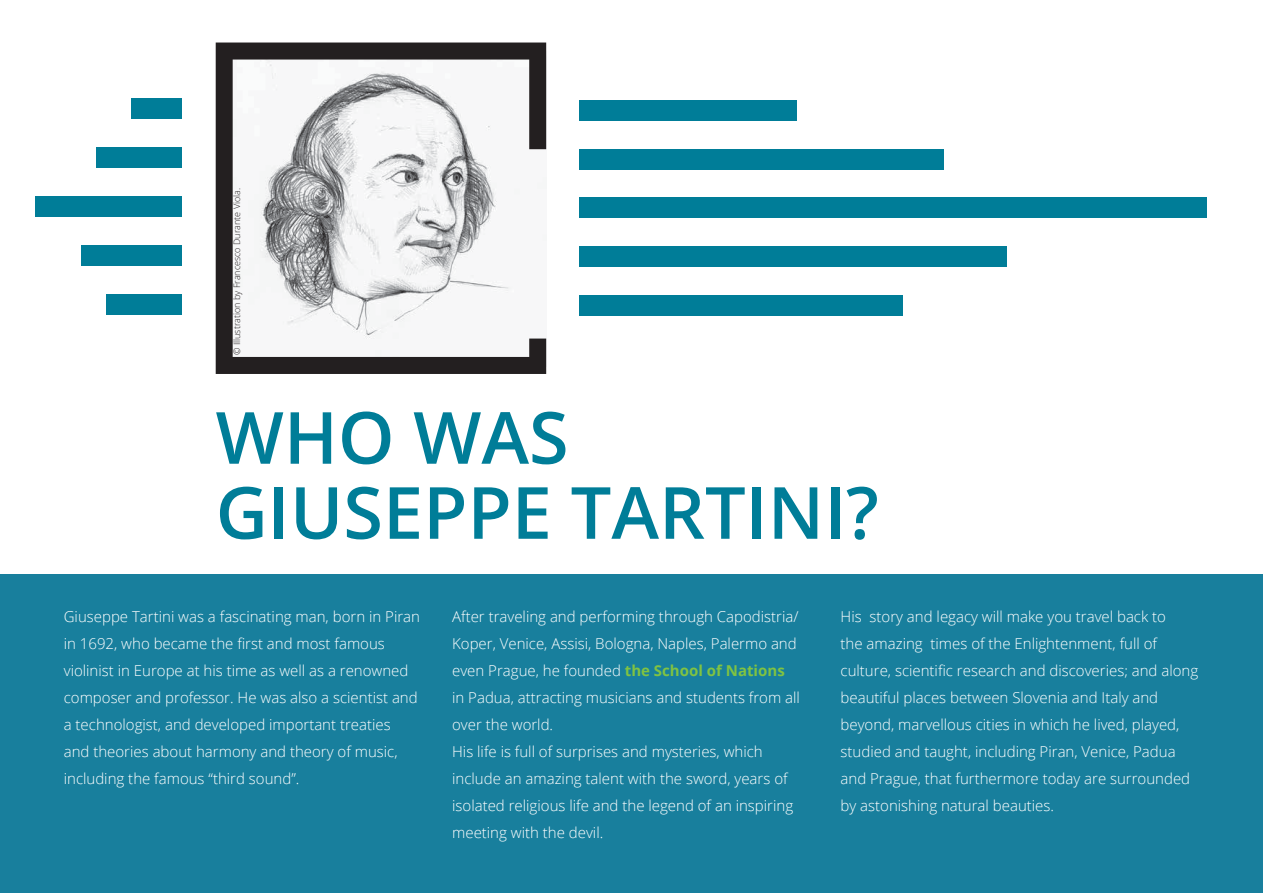
<style>
.page{position:relative;width:1263px;height:893px;background:#fff}
.page>*{position:absolute;margin:0;border:0;box-sizing:border-box;transform-origin:0 0}
.t1{font:600 72px/75px "Open Sans";color:#007d98}
.t2{font:300 15px/27px "Open Sans";color:#fff}
.t3{font:300 9px "Open Sans";color:#231f20}
.s1{font-weight:700;color:#80c342}
</style>
<div class="page">
<div style="left:0;top:574px;width:1263px;height:319px;background:#187f9d"></div>
<svg style="left:216px;top:43px;width:330px;height:331px;fill:#f6f6f7"></svg>
<div style="left:97px;top:147px;width:85px;height:21px;background:#007d98"></div>
<div style="left:35px;top:196px;width:147px;height:21px;background:#007d98"></div>
<div style="left:82px;top:245px;width:100px;height:21px;background:#007d98"></div>
<div style="left:132px;top:98px;width:50px;height:21px;background:#007d98"></div>
<div style="left:106px;top:294px;width:76px;height:21px;background:#007d98"></div>
<div style="left:579px;top:149px;width:365px;height:20px;background:#007d98"></div>
<div style="left:579px;top:197px;width:627px;height:21px;background:#007d98"></div>
<div style="left:579px;top:246px;width:428px;height:21px;background:#007d98"></div>
<div style="left:579px;top:100px;width:217px;height:21px;background:#007d98"></div>
<div style="left:579px;top:295px;width:323px;height:21px;background:#007d98"></div>
<p class="t3" style="left:231px;top:355px;width:169px;rotate:-90deg">© Illustration by Francesco Durante Viola.</p>
<h1 class="t1" style="left:216px;top:399px;width:664px">WHO WAS<br>GIUSEPPE TARTINI?</h1>
<p class="t2" style="left:64px;top:602px;width:358px">Giuseppe Tartini was a fascinating man, born in Piran in 1692, who became the first and most famous violinist in Europe at his time as well as a renowned composer and professor. He was also a scientist and a technologist, and developed important treaties and theories about harmony and theory of music, including the famous “third sound”.</p>
<p class="t2" style="left:452px;top:602px;width:349px">After traveling and performing through Capodistria/ Koper, Venice, Assisi, Bologna, Naples, Palermo and even Prague, he founded <span class="s1">the School of Nations </span>in Padua, attracting musicians and students from all over the world.<br>His life is full of surprises and mysteries, which include an amazing talent with the sword, years of isolated religious life and the legend of an inspiring meeting with the devil.</p>
<p class="t2" style="left:840px;top:602px;width:359px">His story and legacy will make you travel back to<br>the amazing times of the Enlightenment, full of culture, scientific research and discoveries; and along beautiful places between Slovenia and Italy and beyond, marvellous cities in which he lived, played, studied and taught, including Piran, Venice, Padua and Prague, that furthermore today are surrounded by astonishing natural beauties.</p>
</div>
